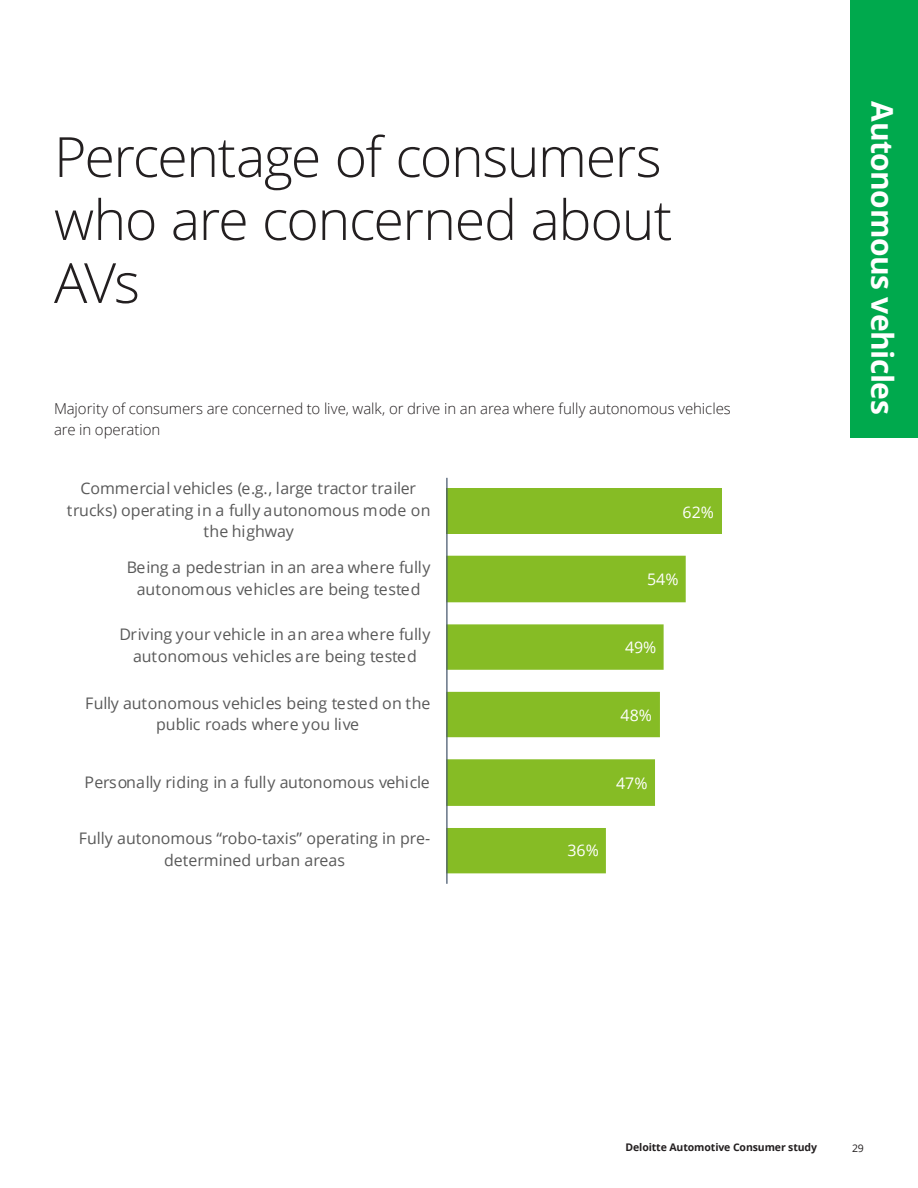
<style>
.page{position:relative;width:918px;height:1188px;background:#fff}
.page>*{position:absolute;margin:0;border:0;box-sizing:border-box;transform-origin:0 0}
.t1{font:300 55.5px/63px "Open Sans";letter-spacing:-.025em;color:#231f20}
.t2{font:700 30px "Open Sans";letter-spacing:-.015em;color:#fff}
.t3{font:15.9px/22px "Open Sans";color:#595959;text-align:center}
.t4{font:15.9px "Open Sans";color:#fff}
.t5{font:300 15px/21px "Open Sans";letter-spacing:-.005em;color:#231f20}
.t6{font:700 10.5px "Open Sans";letter-spacing:-.01em;color:#231f20}
.t7{font:10.5px "Open Sans";color:#231f20}
</style>
<div class="page">
<div style="left:850px;top:0;width:68px;height:438px;background:#00a94d"></div>
<div style="left:446px;top:488px;width:275px;height:46px;background:#86bc25"></div>
<svg style="left:448px;top:556px;width:238px;height:317px;fill:#86bc25"></svg>
<hr style="left:446px;top:478px;width:2px;height:406px;background:#44546a">
<h1 class="t1" style="left:54px;top:124px;width:620px">Percentage of consumers who are concerned about<br>AVs</h1>
<p class="t5" style="left:54px;top:398px;width:678px">Majority of consumers are concerned to live, walk, or drive in an area where fully autonomous vehicles are in operation</p>
<p class="t3" style="left:67px;top:477px;width:365px;line-height:21.5px">Commercial vehicles (e.g., large tractor trailer trucks) operating in a fully autonomous mode on the highway</p>
<p class="t3" style="left:127px;top:556px;width:305px">Being a pedestrian in an area where fully autonomous vehicles are being tested</p>
<p class="t3" style="left:119px;top:623px;width:313px">Driving your vehicle in an area where fully autonomous vehicles are being tested</p>
<p class="t3" style="left:85px;top:692px;width:347px;line-height:20.9px">Fully autonomous vehicles being tested on the public roads where you live</p>
<p class="t3" style="left:85px;top:770px;width:347px">Personally riding in a fully autonomous vehicle</p>
<p class="t3" style="left:79px;top:827px;width:353px">Fully autonomous “robo-taxis” operating in pre&shy;determined urban areas</p>
<p class="t4" style="left:683px;top:501px;width:33px">62%</p>
<p class="t4" style="left:647px;top:568px;width:33px">54%</p>
<p class="t4" style="left:625px;top:636px;width:33px">49%</p>
<p class="t4" style="left:621px;top:705px;width:33px">48%</p>
<p class="t4" style="left:616px;top:772px;width:33px">47%</p>
<p class="t4" style="left:567px;top:840px;width:33px">36%</p>
<h2 class="t2" style="left:904px;top:101px;width:315px;rotate:90deg">Autonomous vehicles</h2>
<p class="t6" style="left:626px;top:1140px;width:193px">Deloitte Automotive Consumer study</p>
<p class="t7" style="left:852px;top:1141px;width:13px">29</p>
</div>
